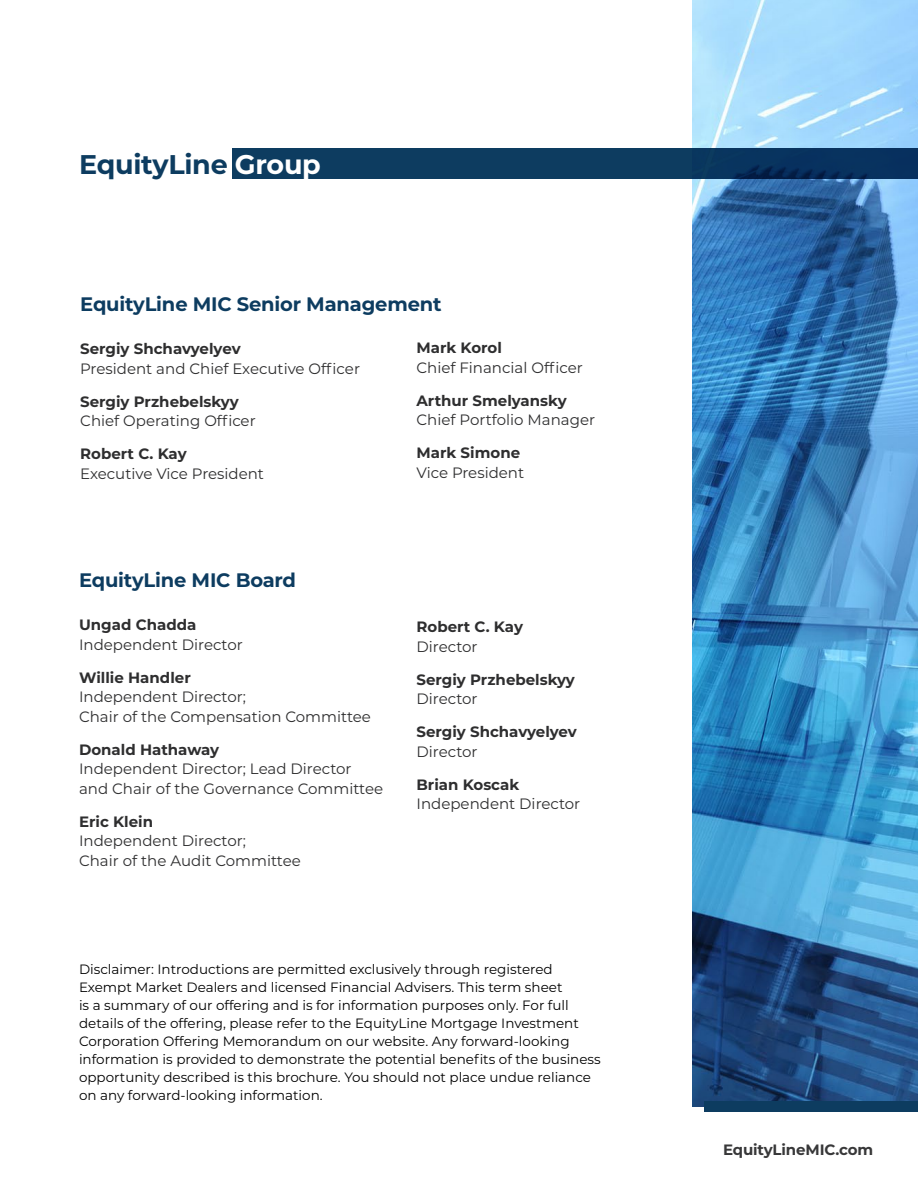
<style>
.page{position:relative;width:918px;height:1188px;background:#fff}
.page>*{position:absolute;margin:0;border:0;box-sizing:border-box;transform-origin:0 0}
.t1{font:700 27px "Montserrat";letter-spacing:-.01em;color:#0d3c60}
.t2{font:700 19.5px "Montserrat";letter-spacing:-.01em;color:#0d3c60}
.t3{font:15px/19.5px "Montserrat";color:#2e2e2f}
.t4{font:700 15px "Montserrat";color:#2e2e2f}
.t5{font:700 15px "Montserrat";letter-spacing:-.01em;color:#383839}
.t6{font:13.5px/18px "Montserrat";color:#000}
.s1{color:#fff}
</style>
<div class="page">
<img style="left:693px;top:0;width:225px;height:1107px">
<div style="left:704px;top:1102px;width:214px;height:10px;background:#0d3c60"></div>
<div style="left:232px;top:148px;width:686px;height:31px;background:#0d3c60"></div>
<h1 class="t1" style="left:79px;top:144px;width:243px">EquityLine <span class="s1">Group</span></h1>
<h2 class="t2" style="left:80px;top:290px;width:363px">EquityLine MIC Senior Management</h2>
<p class="t4" style="left:80px;top:338px;width:162px">Sergiy Shchavyelyev</p>
<p class="t3" style="left:80px;top:358px;width:281px">President and Chief Executive Officer</p>
<p class="t4" style="left:80px;top:391px;width:160px">Sergiy Przhebelskyy</p>
<p class="t3" style="left:80px;top:411px;width:177px">Chief Operating Officer</p>
<p class="t4" style="left:80px;top:443px;width:108px">Robert C. Kay</p>
<p class="t3" style="left:80px;top:463px;width:185px">Executive Vice President</p>
<p class="t4" style="left:417px;top:337px;width:87px">Mark Korol</p>
<p class="t3" style="left:417px;top:357px;width:168px">Chief Financial Officer</p>
<p class="t4" style="left:417px;top:390px;width:152px">Arthur Smelyansky</p>
<p class="t3" style="left:417px;top:410px;width:180px">Chief Portfolio Manager</p>
<p class="t4" style="left:417px;top:442px;width:105px">Mark Simone</p>
<p class="t3" style="left:417px;top:462px;width:109px">Vice President</p>
<h2 class="t2" style="left:79px;top:566px;width:219px">EquityLine MIC Board</h2>
<p class="t4" style="left:79px;top:614px;width:119px">Ungad Chadda</p>
<p class="t3" style="left:79px;top:634px;width:165px">Independent Director</p>
<p class="t4" style="left:79px;top:666px;width:113px">Willie Handler</p>
<p class="t3" style="left:79px;top:686px;width:293px">Independent Director;<br>Chair of the Compensation Committee</p>
<p class="t4" style="left:79px;top:738px;width:142px">Donald Hathaway</p>
<p class="t3" style="left:79px;top:758px;width:306px">Independent Director; Lead Director and Chair of the Governance Committee</p>
<p class="t4" style="left:79px;top:810px;width:76px">Eric Klein</p>
<p class="t3" style="left:79px;top:830px;width:223px">Independent Director;<br>Chair of the Audit Committee</p>
<p class="t4" style="left:417px;top:616px;width:108px">Robert C. Kay</p>
<p class="t3" style="left:417px;top:636px;width:63px">Director</p>
<p class="t4" style="left:417px;top:669px;width:160px">Sergiy Przhebelskyy</p>
<p class="t3" style="left:417px;top:689px;width:63px">Director</p>
<p class="t4" style="left:417px;top:721px;width:162px">Sergiy Shchavyelyev</p>
<p class="t3" style="left:417px;top:741px;width:63px">Director</p>
<p class="t4" style="left:417px;top:774px;width:104px">Brian Koscak</p>
<p class="t3" style="left:417px;top:794px;width:165px">Independent Director</p>
<p class="t6" style="left:79px;top:960px;width:523px">Disclaimer: Introductions are permitted exclusively through registered Exempt Market Dealers and licensed Financial Advisers. This term sheet<br>is a summary of our offering and is for information purposes only. For full details of the offering, please refer to the EquityLine Mortgage Investment Corporation Offering Memorandum on our website. Any forward-looking information is provided to demonstrate the potential benefits of the business opportunity described is this brochure. You should not place undue reliance on any forward-looking information.</p>
<p class="t5" style="left:723px;top:1139px;width:152px">EquityLineMIC.com</p>
</div>
